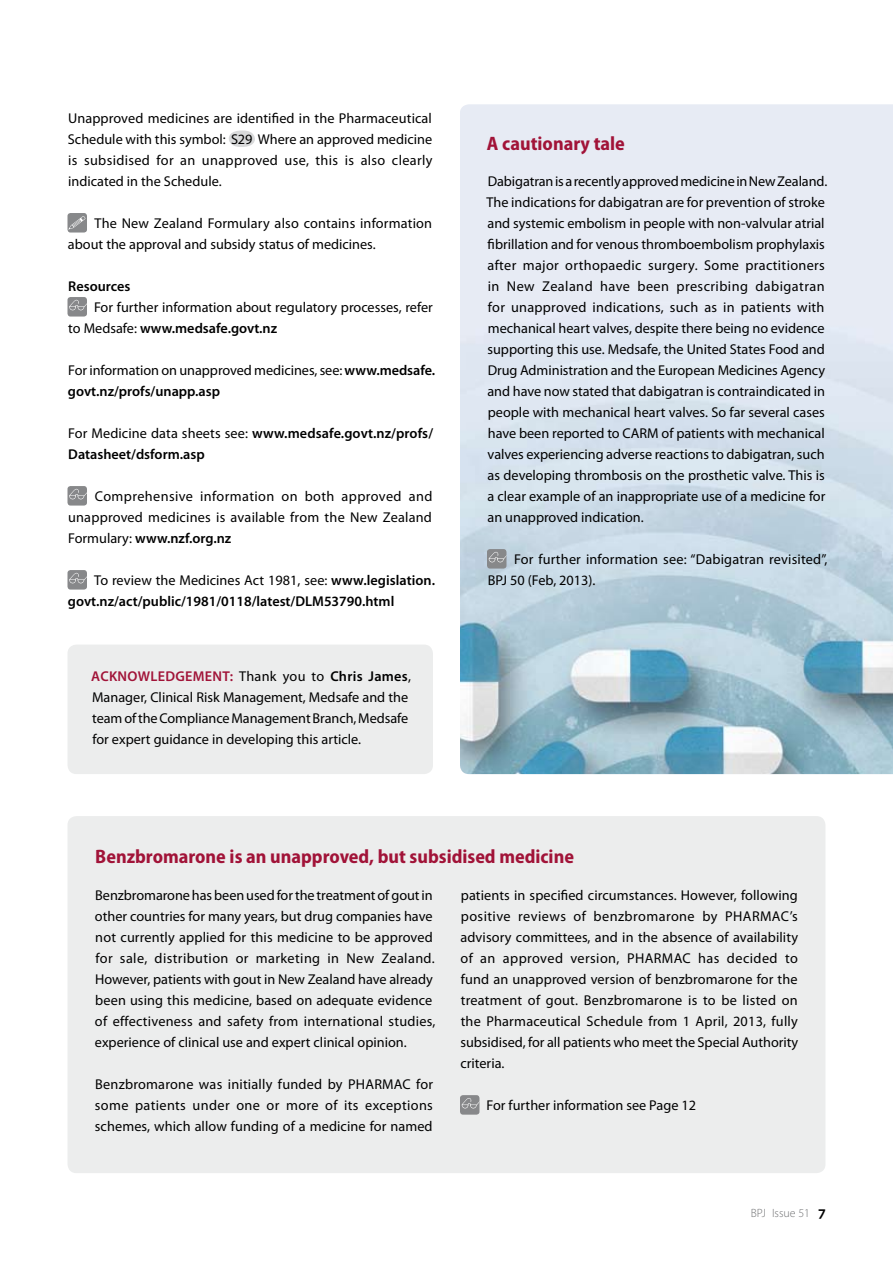
<style>
.page{position:relative;width:893px;height:1263px;background:#fff}
.page>*{position:absolute;margin:0;border:0;box-sizing:border-box;transform-origin:0 0}
.t1{font:700 semi-condensed 19.5px "Myriad Pro";color:#a11338}
.t2{font:14.25px/21px "Myriad Pro";color:#000}
.t3{font:600 14.25px/21px "Myriad Pro";color:#000}
.t4{font:300 12px "Myriad Pro";color:#707173}
.s1{font-weight:600}
.s2{font-weight:400}
.s3{font-weight:600;color:#a11338}
.s4{font-weight:600;font-size:15.75px;color:#000}
</style>
<div class="page">
<img style="left:460px;top:104px;width:433px;height:670px">
<div style="left:68px;top:816px;width:757px;height:357px;background:#eceded;border-radius:9px"></div>
<div style="left:68px;top:644px;width:365px;height:130px;background:#eceded;border-radius:9px"></div>
<svg style="left:229px;top:130px;width:26px;height:17px"></svg>
<div style="left:68px;top:213px;width:19px;height:20px;background:#87888a;border-radius:3px"></div>
<svg style="left:68px;top:216px;width:17px;height:14px"></svg>
<div style="left:68px;top:297px;width:19px;height:20px;background:#87888a;border-radius:3px"></div>
<svg style="left:69px;top:300px;width:18px;height:10px"></svg>
<div style="left:68px;top:486px;width:19px;height:20px;background:#87888a;border-radius:3px"></div>
<svg style="left:69px;top:489px;width:18px;height:10px"></svg>
<div style="left:68px;top:570px;width:19px;height:20px;background:#87888a;border-radius:3px"></div>
<svg style="left:69px;top:573px;width:18px;height:10px"></svg>
<div style="left:487px;top:549px;width:19px;height:20px;background:#87888a;border-radius:3px"></div>
<svg style="left:489px;top:552px;width:17px;height:10px"></svg>
<div style="left:460px;top:1095px;width:19px;height:20px;background:#87888a;border-radius:3px"></div>
<svg style="left:462px;top:1098px;width:17px;height:10px"></svg>
<p class="t2" style="left:68px;top:107px;width:366px;text-align:justify">Unapproved medicines are identified in the Pharmaceutical Schedule with this symbol: S29 Where an approved medicine is subsidised for an unapproved use, this is also clearly indicated in the Schedule.</p>
<p class="t2" style="left:68px;top:212px;width:366px;text-indent:27px">The New Zealand Formulary also contains information about the approval and subsidy status of medicines.</p>
<p class="t3" style="left:68px;top:275px;width:64px">Resources</p>
<p class="t2" style="left:68px;top:296px;width:366px;text-indent:26px">For further information about regulatory processes, refer to Medsafe: <span class="s1">www.medsafe.govt.nz</span></p>
<p class="t2" style="left:68px;top:359px;width:369px">For information on unapproved medicines, see: <span class="s1">www.medsafe. govt.nz/profs/unapp.asp</span></p>
<p class="t3" style="left:68px;top:422px;width:366px"><span class="s2">For Medicine data sheets see:</span> www.medsafe.govt.nz/profs/<br>Datasheet/dsform.asp</p>
<p class="t2" style="left:68px;top:485px;width:366px;text-align:justify;text-indent:27px">Comprehensive information on both approved and unapproved medicines is available from the New Zealand Formulary: <span class="s1">www.nzf.org.nz</span></p>
<p class="t3" style="left:68px;top:569px;width:369px;text-indent:26px"><span class="s2">To review the Medicines Act 1981, see:</span> www.legislation. govt.nz/act/public/1981/0118/latest/DLM53790.html</p>
<p class="t2" style="left:91px;top:665px;width:321px"><span class="s3">ACKNOWLEDGEMENT:</span> Thank you to <span class="s1">Chris James</span>, Manager, Clinical Risk Management, Medsafe and the team of the Compliance Management Branch, Medsafe for expert guidance in developing this article.</p>
<h1 class="t1" style="left:487px;top:133px;width:139px">A cautionary tale</h1>
<p class="t2" style="left:487px;top:170px;width:342px">Dabigatran is a recently approved medicine in New Zealand.<br>The indications for dabigatran are for prevention of stroke and systemic embolism in people with non-valvular atrial fibrillation and for venous thromboembolism prophylaxis after major orthopaedic surgery. Some practitioners in New Zealand have been prescribing dabigatran for unapproved indications, such as in patients with mechanical heart valves, despite there being no evidence supporting this use. Medsafe, the United States Food and Drug Administration and the European Medicines Agency and have now stated that dabigatran is contraindicated in people with mechanical heart valves. So far several cases have been reported to CARM of patients with mechanical valves experiencing adverse reactions to dabigatran, such as developing thrombosis on the prosthetic valve. This is a clear example of an inappropriate use of a medicine for an unapproved indication.</p>
<p class="t2" style="left:488px;top:548px;width:341px;text-indent:26px">For further information see: “Dabigatran revisited”,<br>BPJ 50 (Feb, 2013).</p>
<h1 class="t1" style="left:95px;top:846px;width:480px">Benzbromarone is an unapproved, but subsidised medicine</h1>
<p class="t2" style="left:95px;top:885px;width:342px">Benzbromarone has been used for the treatment of gout in other countries for many years, but drug companies have not currently applied for this medicine to be approved for sale, distribution or marketing in New Zealand.<br>However, patients with gout in New Zealand have already been using this medicine, based on adequate evidence of effectiveness and safety from international studies, experience of clinical use and expert clinical opinion.</p>
<p class="t2" style="left:95px;top:1074px;width:340px;text-align:justify">Benzbromarone was initially funded by PHARMAC for some patients under one or more of its exceptions schemes, which allow funding of a medicine for named</p>
<p class="t2" style="left:460px;top:885px;width:339px;text-align:justify">patients in specified circumstances. However, following positive reviews of benzbromarone by PHARMAC’s advisory committees, and in the absence of availability of an approved version, PHARMAC has decided to fund an unapproved version of benzbromarone for the treatment of gout. Benzbromarone is to be listed on the Pharmaceutical Schedule from 1 April, 2013, fully subsidised, for all patients who meet the Special Authority criteria.</p>
<p class="t2" style="left:487px;top:1094px;width:211px">For further information see Page 12</p>
<p class="t4" style="left:751px;top:1206px;width:76px">BPJ Issue 51 <span class="s4">7</span></p>
</div>
